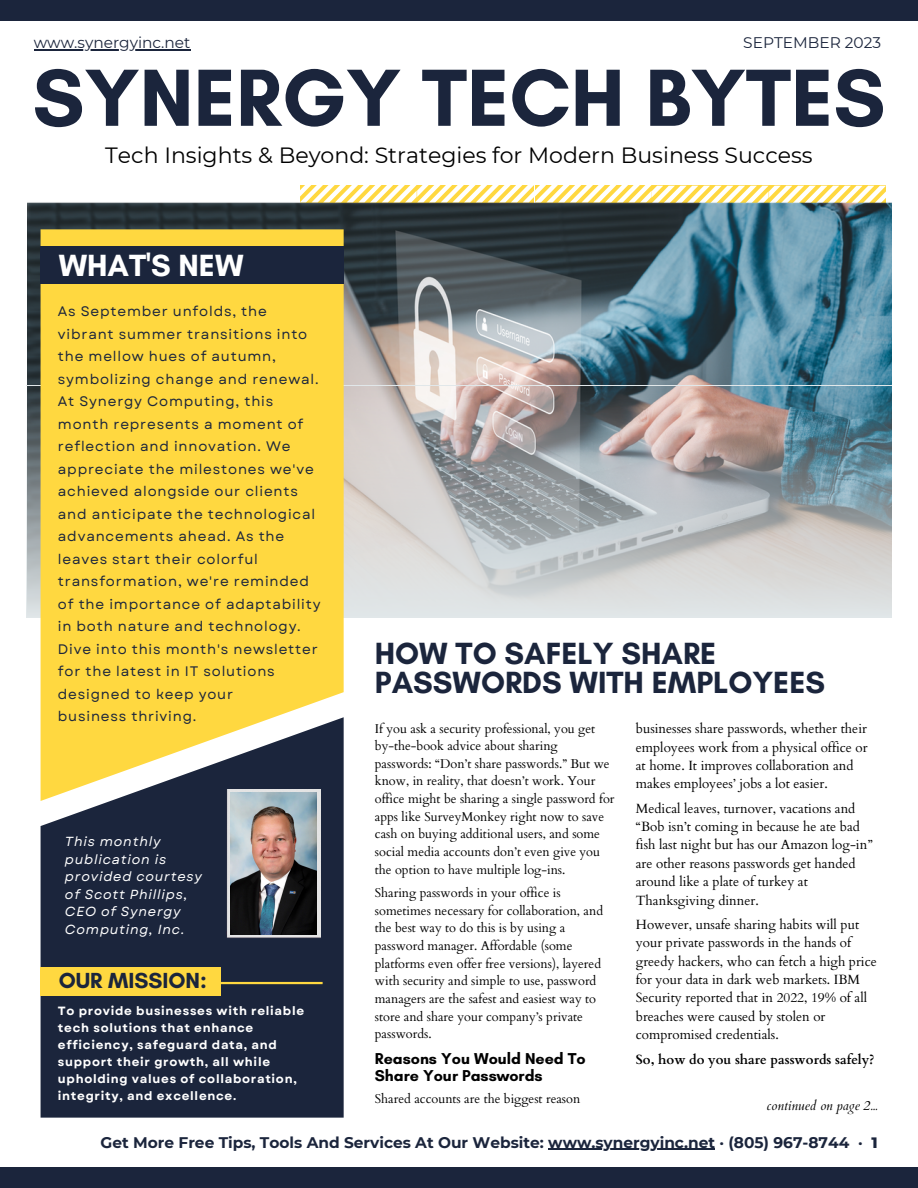
<style>
.page{position:relative;width:918px;height:1188px;background:#fff}
.page>*{position:absolute;margin:0;border:0;box-sizing:border-box;transform-origin:0 0}
.t1{font:700 82.5px "Glacial Indifference";color:#1b253c}
.t2{font:700 31.2px "Glacial Indifference";color:#1b253c}
.t3{font:700 31.2px "Glacial Indifference";color:#fff}
.t4{font:700 22.2px "Glacial Indifference";color:#1b253c}
.t5{font:22.05px "Montserrat";color:#000}
.t6{font:700 16.05px/17.5px "Glacial Indifference";color:#000}
.t7{font:700 15.45px "Montserrat";color:#1b253c}
.t8{font:15.45px "Montserrat";color:#1b253c}
.t9{font:13.8px/22.5px "Garet";letter-spacing:.06em;color:#1b253c}
.t10{font:13.35px/18.3px "Cardo";color:#000}
.t11{font:700 13.35px "Cardo";color:#000}
.t12{font:italic 13.35px "Cardo";color:#000}
.t13{font:italic 13.2px/17.5px "Garet";letter-spacing:.06em;color:#fff}
.t14{font:12.75px/17.5px "Cardo";color:#000}
.t15{font:700 12px/17px "Garet";letter-spacing:.06em;color:#fff}
.s1{font-weight:800}
</style>
<div class="page">
<div style="left:0;top:1px;width:918px;height:20px;background:#1b253c"></div>
<div style="left:0;top:1168px;width:918px;height:20px;background:#1b253c"></div>
<hr style="left:548px;top:1149px;width:167px;height:1px;background:#1b253c">
<hr style="left:34px;top:49px;width:156px;height:2px;background:#1b253c">
<svg style="left:300px;top:185px;width:586px;height:16px"></svg>
<img style="left:27px;top:201px;width:864px;height:417px">
<svg style="left:27px;top:385px;width:865px;height:232px;background:#b4b6b8"></svg>
<div style="left:41px;top:229px;width:303px;height:488px;background:#ffd840"></div>
<svg style="left:41px;top:717px;width:303px;height:401px;background:#41464a"></svg>
<hr style="left:65px;top:982px;width:258px;height:2px;background:#ffd840">
<div style="left:41px;top:968px;width:180px;height:28px;background:#ffd840"></div>
<div style="left:41px;top:247px;width:303px;height:37px;background:#1b253c"></div>
<img style="left:227px;top:789px;width:93px;height:150px">
<img style="left:231px;top:793px;width:86px;height:142px">
<p class="t8" style="left:34px;top:33px;width:158px">www.synergyinc.net</p>
<p class="t8" style="left:743px;top:33px;width:139px">SEPTEMBER 2023</p>
<p class="t1" style="left:33px;top:47px;width:854px">SYNERGY TECH BYTES</p>
<p class="t5" style="left:105px;top:141px;width:709px">Tech Insights &amp; Beyond: Strategies for Modern Business Success</p>
<p class="t3" style="left:59px;top:246px;width:186px">WHAT'S NEW</p>
<p class="t9" style="left:58px;top:300px;width:264px">As September unfolds, the vibrant summer transitions into the mellow hues of autumn, symbolizing change and renewal.<br>At Synergy Computing, this month represents a moment of reflection and innovation. We appreciate the milestones we've achieved alongside our clients and anticipate the technological advancements ahead. As the leaves start their colorful transformation, we're reminded of the importance of adaptability in both nature and technology.<br>Dive into this month's newsletter for the latest in IT solutions designed to keep your</p>
<p class="t9" style="left:58px;top:705px;width:140px">business thriving.</p>
<p class="t13" style="left:65px;top:833px;width:97px">This monthly</p>
<p class="t13" style="left:65px;top:850px;width:103px">publication is</p>
<p class="t13" style="left:65px;top:868px;width:139px">provided courtesy</p>
<p class="t13" style="left:65px;top:885px;width:124px">of Scott Phillips,<br>CEO of Synergy<br>Computing, Inc.</p>
<p class="t4" style="left:59px;top:967px;width:150px">OUR MISSION:</p>
<p class="t15" style="left:58px;top:1003px;width:248px">To provide businesses with reliable tech solutions that enhance efficiency, safeguard data, and support their growth, all while upholding values of collaboration, integrity, and excellence.</p>
<p class="t2" style="left:375px;top:634px;width:343px">HOW TO SAFELY SHARE</p>
<p class="t2" style="left:375px;top:663px;width:452px">PASSWORDS WITH EMPLOYEES</p>
<p class="t14" style="left:375px;top:720px;width:241px">If you ask a security professional, you get by-the-book advice about sharing passwords: “Don’t share passwords.” But we know, in reality, that doesn’t work. Your office might be sharing a single password for apps like SurveyMonkey right now to save cash on buying additional users, and some social media accounts don’t even give you the option to have multiple log-ins.</p>
<p class="t14" style="left:375px;top:884px;width:230px">Sharing passwords in your office is sometimes necessary for collaboration, and the best way to do this is by using a password manager. Affordable (some platforms even offer free versions), layered with security and simple to use, password managers are the safest and easiest way to store and share your company’s private passwords.</p>
<p class="t6" style="left:375px;top:1049px;width:212px">Reasons You Would Need To<br>Share Your Passwords</p>
<p class="t14" style="left:375px;top:1090px;width:207px">Shared accounts are the biggest reason</p>
<p class="t10" style="left:636px;top:720px;width:233px">businesses share passwords, whether their employees work from a physical office or at home. It improves collaboration and makes employees’ jobs a lot easier.</p>
<p class="t10" style="left:636px;top:799px;width:238px">Medical leaves, turnover, vacations and “Bob isn’t coming in because he ate bad fish last night but has our Amazon log-in” are other reasons passwords get handed around like a plate of turkey at Thanksgiving dinner.</p>
<p class="t10" style="left:636px;top:916px;width:243px">However, unsafe sharing habits will put your private passwords in the hands of greedy hackers, who can fetch a high price for your data in dark web markets. IBM Security reported that in 2022, 19% of all breaches were caused by stolen or compromised credentials.</p>
<p class="t11" style="left:636px;top:1050px;width:240px">So, how do you share passwords safely?</p>
<p class="t12" style="left:767px;top:1097px;width:112px">continued on page 2...</p>
<p class="t7" style="left:101px;top:1133px;width:779px">Get More Free Tips, Tools And Services At Our Website: www.synergyinc.net · (805) 967-8744 · <span class="s1">1</span></p>
</div>
